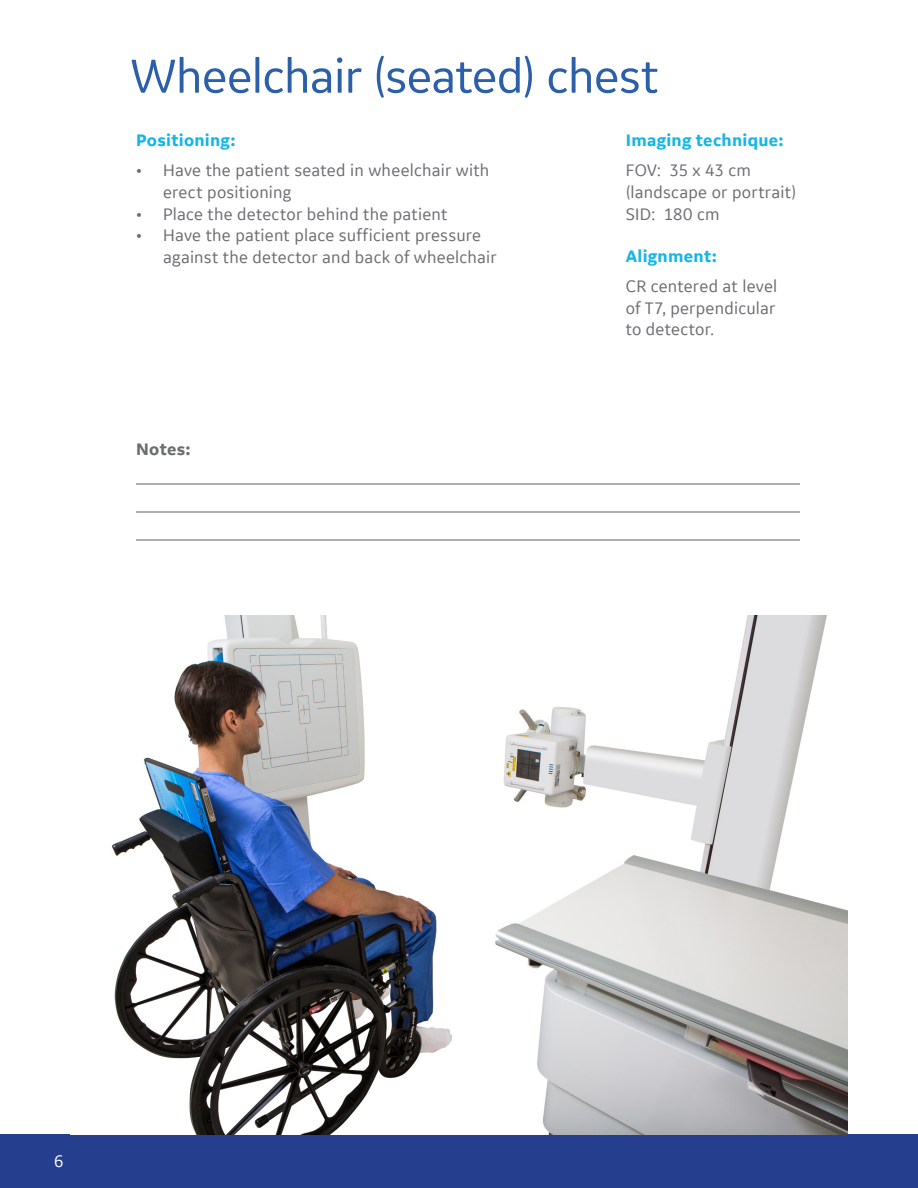
<style>
.page{position:relative;width:918px;height:1188px;background:#fff}
.page>*{position:absolute;margin:0;border:0;box-sizing:border-box;transform-origin:0 0}
.t1{font:51px "GE Inspira Sans";letter-spacing:-.015em;color:#2c5fa9}
.t2{font:18px/21.6px "GE Inspira Sans";letter-spacing:.015em;color:#6c6d70}
.t3{font:700 18px "GE Inspira Sans";letter-spacing:.015em;color:#13b6e4}
.t4{font:700 18px "GE Inspira Sans";letter-spacing:.02em;color:#6c6d70}
.t5{font:18px "GE Inspira Sans";color:#fff}
</style>
<div class="page">
<div style="left:0;top:1134px;width:918px;height:54px;background:#253f8e"></div>
<img style="left:111px;top:616px;width:737px;height:518px">
<hr style="left:136px;top:539px;width:663px;height:1px;background:#adaeb2">
<hr style="left:136px;top:512px;width:663px;height:1px;background:#adaeb2">
<hr style="left:136px;top:484px;width:663px;height:1px;background:#adaeb2">
<p class="t1" style="left:130px;top:45px;width:530px">Wheelchair (seated) chest</p>
<p class="t3" style="left:136px;top:129px;width:101px">Positioning:</p>
<p class="t3" style="left:626px;top:129px;width:159px">Imaging technique:</p>
<p class="t2" style="left:163px;top:159px;width:328px;text-indent:-27px">• Have the patient seated in wheelchair with erect positioning</p>
<p class="t2" style="left:136px;top:203px;width:313px">• Place the detector behind the patient</p>
<p class="t2" style="left:163px;top:224px;width:335px;text-indent:-27px">• Have the patient place sufficient pressure against the detector and back of wheelchair</p>
<p class="t4" style="left:136px;top:438px;width:56px">Notes:</p>
<p class="t2" style="left:626px;top:159px;width:172px">FOV: 35 x 43 cm (landscape or portrait)</p>
<p class="t2" style="left:626px;top:203px;width:95px">SID: 180 cm</p>
<p class="t3" style="left:626px;top:245px;width:93px">Alignment:</p>
<p class="t2" style="left:626px;top:275px;width:153px">CR centered at level</p>
<p class="t2" style="left:626px;top:297px;width:151px">of T7, perpendicular</p>
<p class="t2" style="left:626px;top:318px;width:90px">to detector.</p>
<p class="t5" style="left:54px;top:1150px;width:11px">6</p>
</div>
